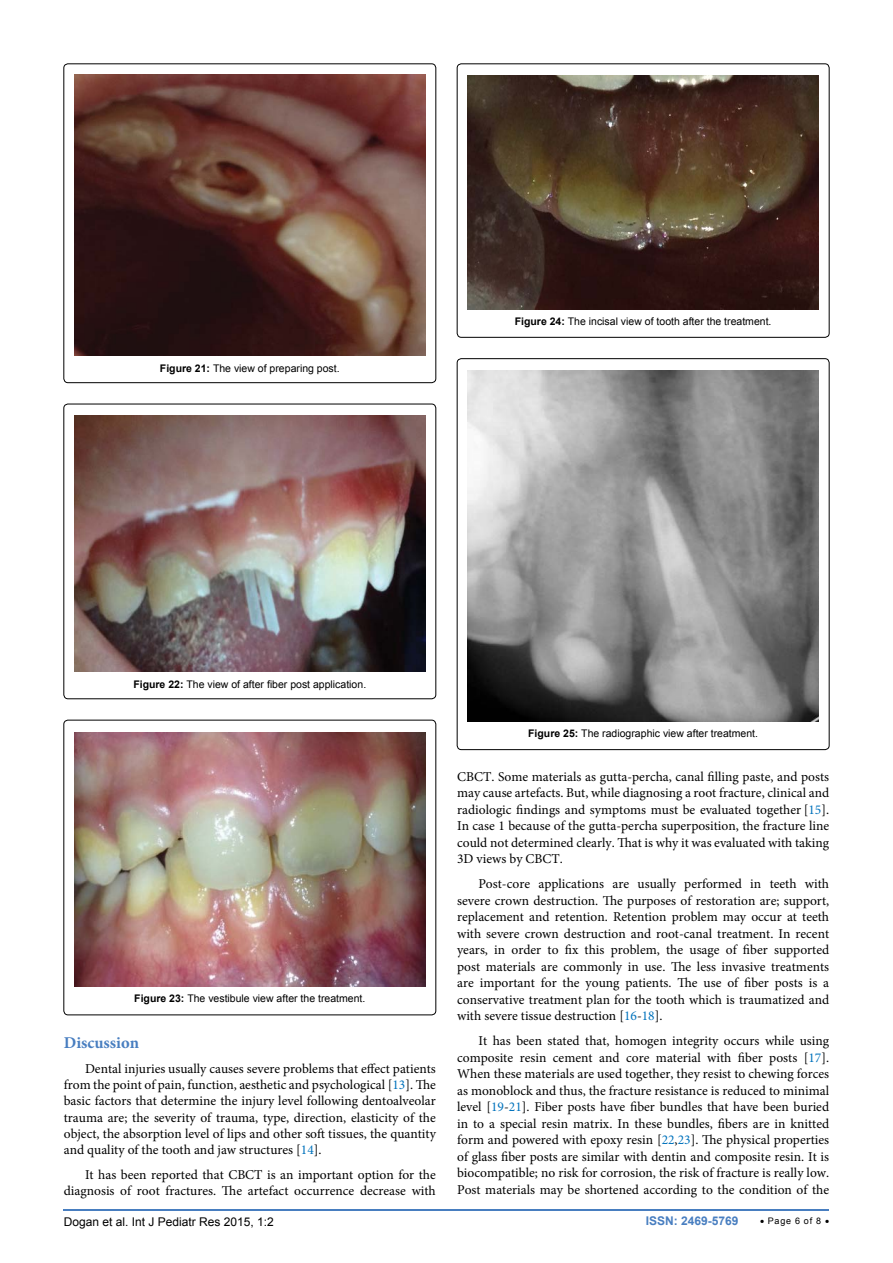
<style>
.page{position:relative;width:893px;height:1263px;background:#fff}
.page>*{position:absolute;margin:0;border:0;box-sizing:border-box;transform-origin:0 0}
.t1{font:700 16.5px "Minion Pro";color:#487ec0}
.t2{font:13.5px/16.5px "Minion Pro";color:#000;text-align:justify}
.t3{font:12px "Arial";color:#000}
.t4{font:700 12px "Arial";color:#487ec0}
.t5{font:10.5px "Arial";color:#000}
.t6{font:9px "Arial";letter-spacing:.08em;color:#000}
.s1{font-weight:700}
.s2{color:#0072bc}
</style>
<div class="page">
<hr style="left:64px;top:1209px;width:765px;height:2px;background:#487ec0">
<div style="left:64px;top:64px;width:372px;height:319px;border:1px solid #000;border-radius:4px"></div>
<img style="left:74px;top:75px;width:352px;height:281px">
<div style="left:64px;top:404px;width:372px;height:295px;border:1px solid #000;border-radius:4px"></div>
<img style="left:74px;top:415px;width:352px;height:257px">
<div style="left:64px;top:720px;width:372px;height:295px;border:1px solid #000;border-radius:4px"></div>
<img style="left:74px;top:732px;width:352px;height:254px">
<div style="left:457px;top:64px;width:372px;height:273px;border:1px solid #000;border-radius:4px"></div>
<img style="left:467px;top:76px;width:352px;height:233px">
<div style="left:457px;top:359px;width:372px;height:391px;border:1px solid #000;border-radius:4px"></div>
<img style="left:467px;top:371px;width:352px;height:350px">
<p class="t5" style="left:160px;top:361px;width:181px"><span class="s1">Figure 21:</span> The view of preparing post.</p>
<p class="t5" style="left:515px;top:315px;width:258px"><span class="s1">Figure 24:</span> The incisal view of tooth after the treatment.</p>
<p class="t5" style="left:133px;top:677px;width:234px"><span class="s1">Figure 22:</span> The view of after fiber post application.</p>
<p class="t5" style="left:134px;top:991px;width:233px"><span class="s1">Figure 23:</span> The vestibule view after the treatment.</p>
<p class="t1" style="left:64px;top:1031px;width:77px">Discussion</p>
<p class="t2" style="left:64px;top:1060px;width:374px;text-indent:21px">Dental injuries usually causes severe problems that effect patients from the point of pain, function, aesthetic and psychological [<span class="s2">13</span>]. The basic factors that determine the injury level following dentoalveolar trauma are; the severity of trauma, type, direction, elasticity of the object, the absorption level of lips and other soft tissues, the quantity and quality of the tooth and jaw structures [<span class="s2">14</span>].</p>
<p class="t2" style="left:64px;top:1166px;width:374px;text-align:right">It has been reported that CBCT is an important option for the diagnosis of root fractures. The artefact occurrence decrease with</p>
<p class="t5" style="left:528px;top:726px;width:231px"><span class="s1">Figure 25:</span> The radiographic view after treatment.</p>
<p class="t2" style="left:457px;top:768px;width:374px">CBCT. Some materials as gutta-percha, canal filling paste, and posts may cause artefacts. But, while diagnosing a root fracture, clinical and radiologic findings and symptoms must be evaluated together [<span class="s2">15</span>].<br>In case 1 because of the gutta-percha superposition, the fracture line could not determined clearly. That is why it was evaluated with taking 3D views by CBCT.</p>
<p class="t2" style="left:457px;top:876px;width:374px;text-indent:21px">Post-core applications are usually performed in teeth with severe crown destruction. The purposes of restoration are; support, replacement and retention. Retention problem may occur at teeth with severe crown destruction and root-canal treatment. In recent years, in order to fix this problem, the usage of fiber supported post materials are commonly in use. The less invasive treatments are important for the young patients. The use of fiber posts is a conservative treatment plan for the tooth which is traumatized and with severe tissue destruction [<span class="s2">16</span>-<span class="s2">18</span>].</p>
<p class="t2" style="left:457px;top:1033px;width:374px;text-indent:21px">It has been stated that, homogen integrity occurs while using composite resin cement and core material with fiber posts [<span class="s2">17</span>].<br>When these materials are used together, they resist to chewing forces as monoblock and thus, the fracture resistance is reduced to minimal level [<span class="s2">19</span>-<span class="s2">21</span>]. Fiber posts have fiber bundles that have been buried in to a special resin matrix. In these bundles, fibers are in knitted form and powered with epoxy resin [<span class="s2">22</span>,<span class="s2">23</span>]. The physical properties of glass fiber posts are similar with dentin and composite resin. It is biocompatible; no risk for corrosion, the risk of fracture is really low.<br>Post materials may be shortened according to the condition of the</p>
<p class="t3" style="left:64px;top:1213px;width:212px">Dogan et al. Int J Pediatr Res 2015, 1:2</p>
<p class="t4" style="left:646px;top:1212px;width:94px">ISSN: 2469-5769</p>
<p class="t6" style="left:760px;top:1214px;width:71px">• Page 6 of 8 •</p>
</div>
